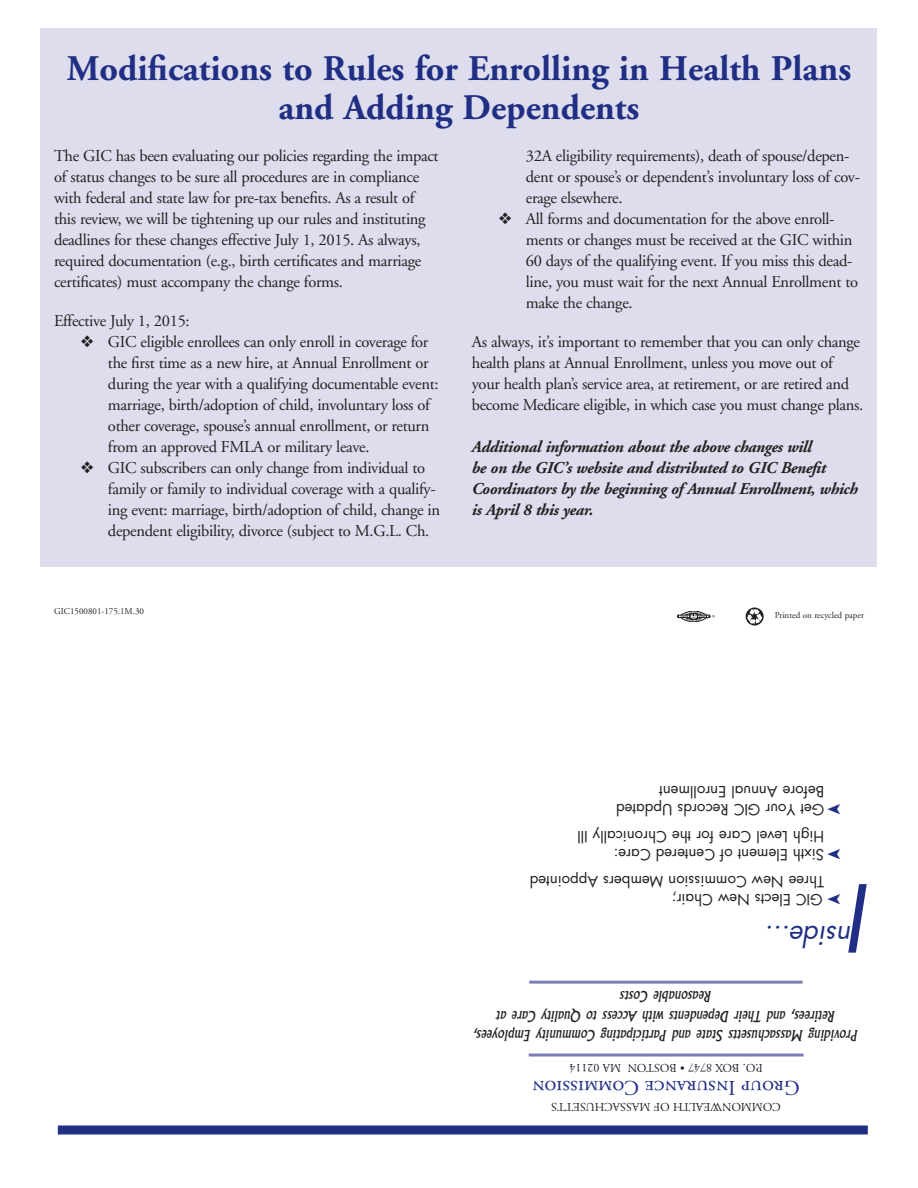
<style>
.page{position:relative;width:918px;height:1188px;background:#fff}
.page>*{position:absolute;margin:0;border:0;box-sizing:border-box;transform-origin:0 0}
.t1{font:italic 90.9px "Futura";color:#202e84}
.t2{font:700 36px/39px "Adobe Garamond";color:#202e84;text-align:center}
.t3{font:italic 27px "Futura";color:#202e84}
.t4{font:21px "Adobe Garamond Regular SC";color:#202e84}
.t5{font:16.5px/21px "Adobe Garamond";letter-spacing:-.02em;color:#231f20}
.t6{font:italic 700 16.5px/21px "Adobe Garamond";letter-spacing:-.02em;color:#231f20}
.t7{font:15px/18px "Futura";color:#231f20}
.t8{font:italic 15px/19.5px "Albertus";color:#231f20;text-align:center}
.t9{font:12px "Adobe Garamond";color:#231f20}
.t10{font:9px "Adobe Garamond";color:#231f20}
.s1{color:#202e84}
</style>
<div class="page">
<svg style="left:746px;top:608px;width:18px;height:18px"></svg>
<div style="left:40px;top:29px;width:838px;height:538px;background:#dddded"></div>
<svg style="left:677px;top:611px;width:38px;height:11px"></svg>
<div style="left:58px;top:1125px;width:810px;height:9px;background:#202e84"></div>
<hr style="left:529px;top:1054px;width:275px;height:3px;background:#7e7cb4">
<hr style="left:529px;top:981px;width:274px;height:3px;background:#7e7cb4">
<h2 class="t2" style="left:67px;top:50px;width:786px">Modifications to Rules for Enrolling in Health Plans and Adding Dependents</h2>
<p class="t5" style="left:526px;top:145px;width:336px">32A eligibility requirements), death of spouse/depen&shy;dent or spouse’s or dependent’s involuntary loss of cov&shy;erage elsewhere.</p>
<p class="t5" style="left:526px;top:208px;width:334px;text-indent:-27px">❖ All forms and documentation for the above enroll&shy;ments or changes must be received at the GIC within 60 days of the qualifying event. If you miss this dead&shy;line, you must wait for the next Annual Enrollment to make the change.</p>
<p class="t5" style="left:472px;top:331px;width:393px">As always, it’s important to remember that you can only change health plans at Annual Enrollment, unless you move out of your health plan’s service area, at retirement, or are retired and become Medicare eligible, in which case you must change plans.</p>
<p class="t6" style="left:472px;top:436px;width:388px">Additional information about the above changes will<br>be on the GIC’s website and distributed to GIC Benefit Coordinators by the beginning of Annual Enrollment, which is April 8 this year.</p>
<p class="t5" style="left:54px;top:145px;width:386px">The GIC has been evaluating our policies regarding the impact of status changes to be sure all procedures are in compliance with federal and state law for pre-tax benefits. As a result of this review, we will be tightening up our rules and instituting deadlines for these changes effective July 1, 2015. As always, required documentation (e.g., birth certificates and marriage certificates) must accompany the change forms.</p>
<p class="t5" style="left:54px;top:310px;width:137px">Effective July 1, 2015:</p>
<p class="t5" style="left:108px;top:331px;width:332px;text-indent:-27px">❖ GIC eligible enrollees can only enroll in coverage for the first time as a new hire, at Annual Enrollment or during the year with a qualifying documentable event: marriage, birth/adoption of child, involuntary loss of other coverage, spouse’s annual enrollment, or return from an approved FMLA or military leave.</p>
<p class="t5" style="left:108px;top:457px;width:334px;text-indent:-27px">❖ GIC subscribers can only change from individual to family or family to individual coverage with a qualify&shy;ing event: marriage, birth/adoption of child, change in dependent eligibility, divorce (subject to M.G.L. Ch.</p>
<p class="t10" style="left:54px;top:606px;width:92px">GIC1500801-175.1M.30</p>
<p class="t10" style="left:775px;top:610px;width:91px">Printed on recycled paper</p>
<p class="t7" style="left:824px;top:818px;width:210px;text-indent:-16px;rotate:-180deg"><span class="s1">➤</span> Get Your GIC Records Updated<br>Before Annual Enrollment</p>
<p class="t7" style="left:824px;top:863px;width:248px;text-indent:-16px;rotate:-180deg"><span class="s1">➤</span> Sixth Element of Centered Care:<br>High Level Care for the Chronically Ill</p>
<p class="t7" style="left:824px;top:908px;width:296px;text-indent:-16px;rotate:-180deg"><span class="s1">➤</span> GIC Elects New Chair;<br>Three New Commission Members Appointed</p>
<h1 class="t1" style="left:874px;top:976px;width:23px;rotate:-180deg">I</h1>
<h3 class="t3" style="left:852px;top:953px;width:88px;rotate:-180deg">nside...</h3>
<p class="t8" style="left:858px;top:1045px;width:386px;rotate:-180deg">Providing Massachusetts State and Participating Community Employees,<br>Retirees, and Their Dependents with Access to Quality Care at<br>Reasonable Costs</p>
<p class="t9" style="left:637px;top:1075px;width:69px;rotate:-180deg">n MA 02114</p>
<p class="t9" style="left:660px;top:1075px;width:18px;rotate:-180deg">sto</p>
<p class="t9" style="left:723px;top:1075px;width:58px;rotate:-180deg">x 8747 • Bo</p>
<p class="t9" style="left:763px;top:1075px;width:35px;rotate:-180deg">P.O. Bo</p>
<p class="t4" style="left:800px;top:1099px;width:269px;rotate:-180deg">Group Insurance Commission</p>
<p class="t9" style="left:781px;top:1114px;width:231px;rotate:-180deg">COMMONWEALTH OF MASSACHUSETTS</p>
</div>
